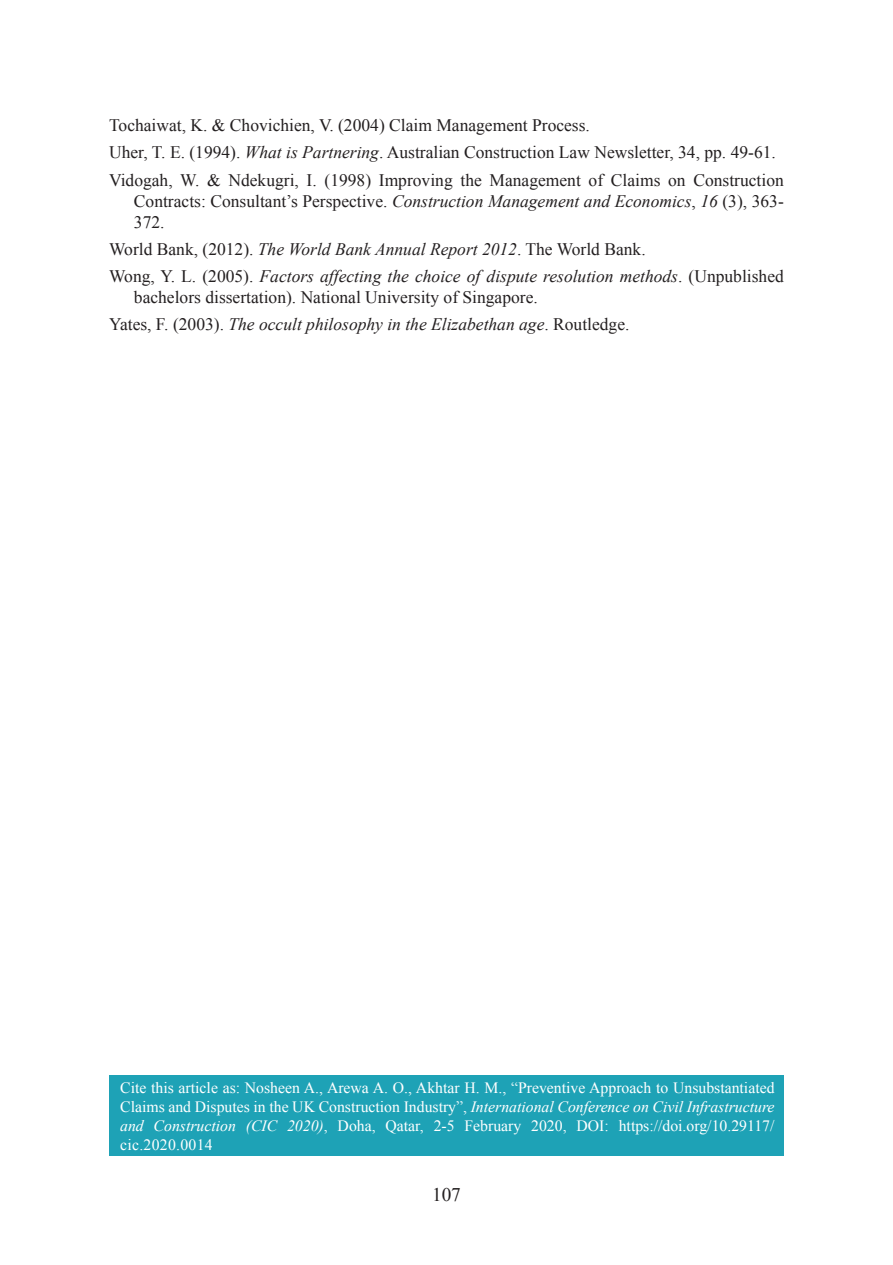
<style>
.page{position:relative;width:893px;height:1265px;background:#fff}
.page>*{position:absolute;margin:0;border:0;box-sizing:border-box;transform-origin:0 0}
.t1{font:19.25px "Times New Roman";color:#231f20}
.TMCE_References{font:17.5px/21px "Times New Roman";color:#231f20;text-align:justify}
.TMCE_References-2{font:italic 17.5px "Times New Roman";color:#231f20}
.t2{font:15.75px/18.9px "Times New Roman";color:#fff;text-align:justify}
.s1{font-style:italic}
.s2{font-style:normal}
</style>
<div class="page">
<div style="left:109px;top:1075px;width:675px;height:80px;background:#1ea2b6"></div>
<p class="TMCE_References" style="left:109px;top:115px;width:482px">Tochaiwat, K. &amp; Chovichien, V. (2004) Claim Management Process.</p>
<p class="TMCE_References" style="left:109px;top:142px;width:668px">Uher, T. E. (1994). <span class="s1">What is Partnering</span>. Australian Construction Law Newsletter, 34, pp. 49-61.</p>
<p class="TMCE_References" style="left:134px;top:169px;width:651px;text-indent:-25px">Vidogah, W. &amp; Ndekugri, I. (1998) Improving the Management of Claims on Construction Contracts: Consultant’s Perspective. <span class="s1">Construction Management and Economics</span>, <span class="s1">16</span> (3), 363- 372.</p>
<p class="TMCE_References" style="left:109px;top:238px;width:538px">World Bank, (2012). <span class="s1">The World Bank Annual Report 2012</span>. The World Bank.</p>
<p class="TMCE_References" style="left:134px;top:265px;width:651px;text-indent:-25px">Wong, Y. L. (2005). <span class="s1">Factors affecting the choice of dispute resolution methods</span>. (Unpublished bachelors dissertation). National University of Singapore.</p>
<p class="TMCE_References-2" style="left:109px;top:312px;width:522px"><span class="s2">Yates, F. (2003).</span> The occult philosophy in the Elizabethan age<span class="s2">. Routledge.</span></p>
<p class="t2" style="left:120px;top:1078px;width:656px">Cite this article as: Nosheen A., Arewa A. O., Akhtar H. M., “Preventive Approach to Unsubstantiated Claims and Disputes in the UK Construction Industry”, <span class="s1">International Conference on Civil Infrastructure and Construction (CIC 2020)</span>, Doha, Qatar, 2-5 February 2020, DOI: https://doi.org/10.29117/ cic.2020.0014</p>
<p class="t1" style="left:432px;top:1182px;width:30px">107</p>
</div>
